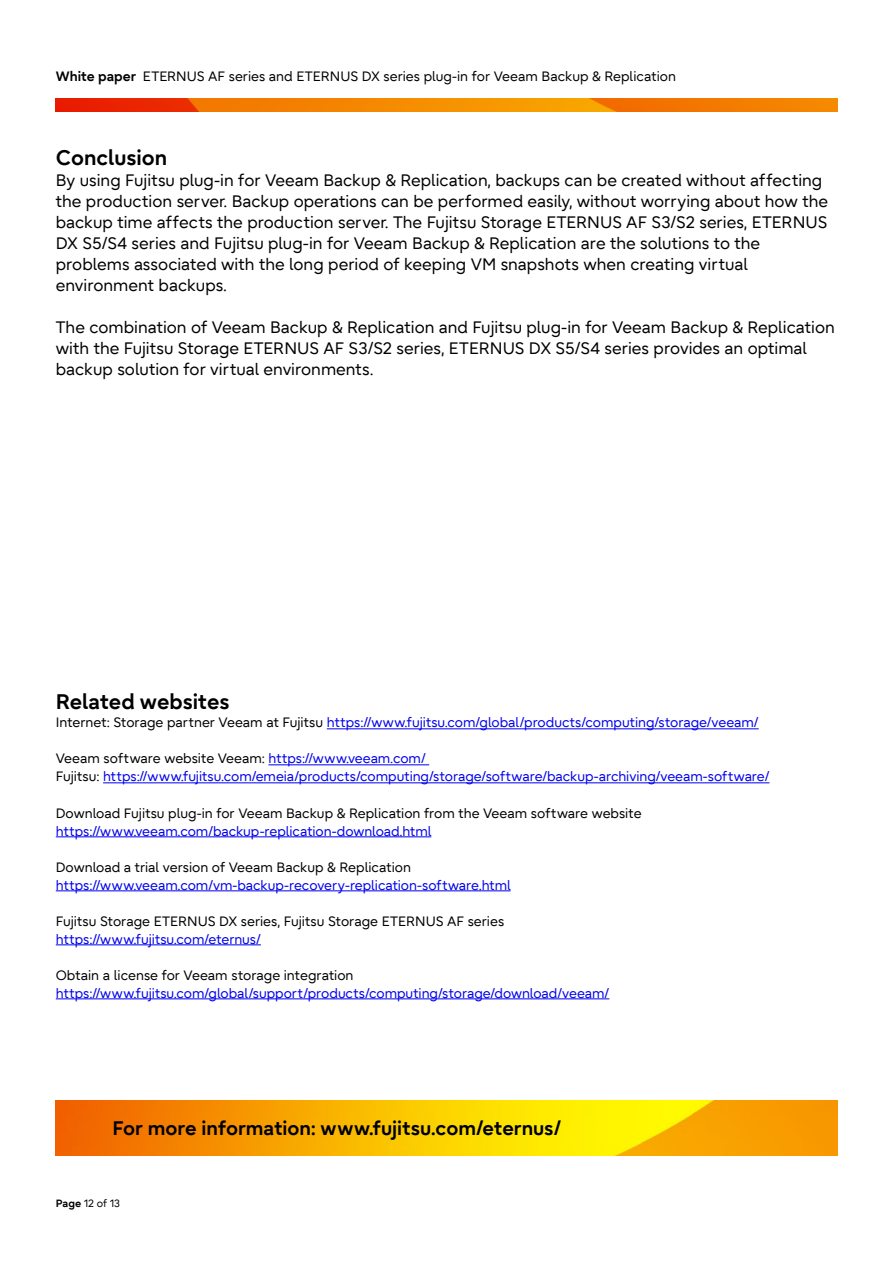
<style>
.page{position:relative;width:893px;height:1263px;background:#fff}
.page>*{position:absolute;margin:0;border:0;box-sizing:border-box;transform-origin:0 0}
.t1{font:700 21px "Fujitsu Infinity Pro";color:#000}
.t2{font:700 19.5px "Fujitsu Infinity Pro";color:#000}
.t3{font:16.5px/21px "Fujitsu Infinity Pro";color:#000}
.t4{font:13.5px/18px "Fujitsu Infinity Pro";letter-spacing:-.005em;color:#00e}
.t5{font:13.5px "Fujitsu Infinity Pro";color:#000}
.t6{font:10.5px "Fujitsu Infinity Pro";color:#000}
.s1{font-weight:700}
.s2{color:#000}
</style>
<div class="page">
<img style="left:56px;top:1101px;width:781px;height:54px">
<img style="left:56px;top:99px;width:781px;height:13px">
<hr style="left:327px;top:728px;width:432px;height:1px;background:#00e">
<hr style="left:268px;top:764px;width:161px;height:1px;background:#00e">
<hr style="left:103px;top:782px;width:666px;height:1px;background:#00e">
<hr style="left:56px;top:836px;width:375px;height:1px;background:#00e">
<hr style="left:56px;top:890px;width:455px;height:1px;background:#00e">
<hr style="left:56px;top:944px;width:205px;height:1px;background:#00e">
<hr style="left:56px;top:998px;width:553px;height:1px;background:#00e">
<p class="t5" style="left:56px;top:68px;width:622px"><span class="s1">White paper</span> ETERNUS AF series and ETERNUS DX series plug-in for Veeam Backup &amp; Replication</p>
<p class="t1" style="left:56px;top:144px;width:113px">Conclusion</p>
<p class="t3" style="left:56px;top:170px;width:774px">By using Fujitsu plug-in for Veeam Backup &amp; Replication, backups can be created without affecting the production server. Backup operations can be performed easily, without worrying about how the backup time affects the production server. The Fujitsu Storage ETERNUS AF S3/S2 series, ETERNUS DX S5/S4 series and Fujitsu plug-in for Veeam Backup &amp; Replication are the solutions to the problems associated with the long period of keeping VM snapshots when creating virtual environment backups.</p>
<p class="t3" style="left:56px;top:317px;width:781px">The combination of Veeam Backup &amp; Replication and Fujitsu plug-in for Veeam Backup &amp; Replication with the Fujitsu Storage ETERNUS AF S3/S2 series, ETERNUS DX S5/S4 series provides an optimal backup solution for virtual environments.</p>
<p class="t1" style="left:56px;top:688px;width:175px">Related websites</p>
<p class="t4" style="left:56px;top:714px;width:704px"><span class="s2">Internet: Storage partner Veeam at Fujitsu</span> https://www.fujitsu.com/global/products/computing/storage/veeam/</p>
<p class="t4" style="left:56px;top:750px;width:715px"><span class="s2">Veeam software website Veeam:</span> https://www.veeam.com/<br><span class="s2">Fujitsu:</span> https://www.fujitsu.com/emeia/products/computing/storage/software/backup-archiving/veeam-software/</p>
<p class="t5" style="left:56px;top:804px;width:587px">Download Fujitsu plug-in for Veeam Backup &amp; Replication from the Veeam software website</p>
<p class="t4" style="left:56px;top:822px;width:377px">https://www.veeam.com/backup-replication-download.html</p>
<p class="t5" style="left:56px;top:858px;width:357px">Download a trial version of Veeam Backup &amp; Replication</p>
<p class="t4" style="left:56px;top:876px;width:456px">https://www.veeam.com/vm-backup-recovery-replication-software.html</p>
<p class="t5" style="left:56px;top:912px;width:450px">Fujitsu Storage ETERNUS DX series, Fujitsu Storage ETERNUS AF series</p>
<p class="t4" style="left:56px;top:930px;width:207px">https://www.fujitsu.com/eternus/</p>
<p class="t5" style="left:56px;top:966px;width:299px">Obtain a license for Veeam storage integration</p>
<p class="t4" style="left:56px;top:984px;width:555px">https://www.fujitsu.com/global/support/products/computing/storage/download/veeam/</p>
<p class="t2" style="left:113px;top:1115px;width:450px">For more information: www.fujitsu.com/eternus/</p>
<p class="t6" style="left:56px;top:1197px;width:66px"><span class="s1">Page</span> 12 of 13</p>
</div>
